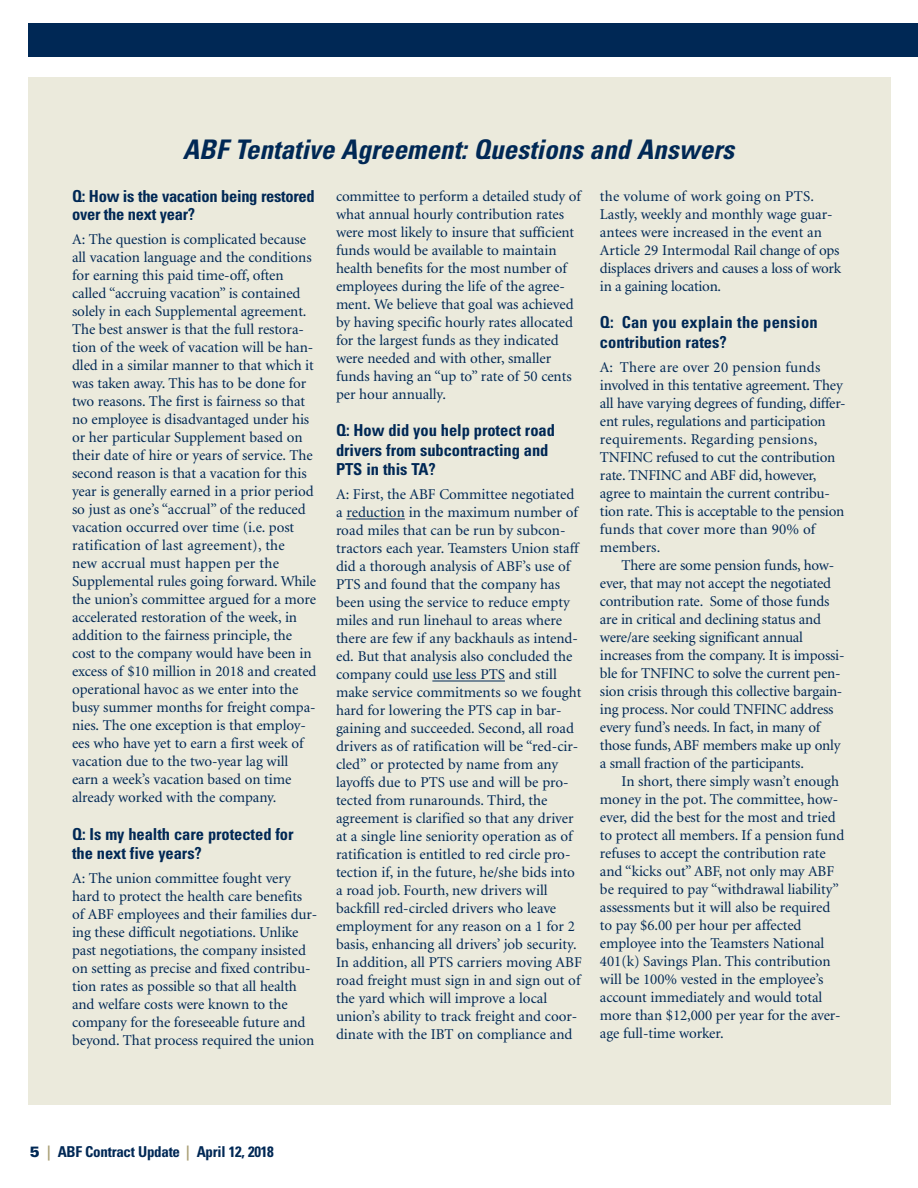
<style>
.page{position:relative;width:918px;height:1188px;background:#fff}
.page>*{position:absolute;margin:0;border:0;box-sizing:border-box;transform-origin:0 0}
.t1{font:italic 700 condensed 27px "Univers";color:#002855}
.t2{font:700 condensed 16.5px/19.5px "Univers";letter-spacing:-.005em;color:#002855}
.t3{font:700 condensed 16.5px/19.5px "Univers";letter-spacing:.015em;color:#002855}
.t4{font:15px/18px "Minion";letter-spacing:-.005em;color:#002855}
.t5{font:700 condensed 15px "Univers";letter-spacing:-.02em;color:#002855}
.s1{font-weight:900;font-stretch:normal}
.s2{font-family:"Swiss 721 BT";font-stretch:expanded;color:#aba178}
</style>
<div class="page">
<div style="left:28px;top:78px;width:863px;height:1027px;background:#ebeadc"></div>
<hr style="left:346px;top:519px;width:59px;height:1px;background:#002855">
<hr style="left:432px;top:681px;width:73px;height:1px;background:#002855">
<div style="left:28px;top:23px;width:890px;height:33px;background:#002855"></div>
<h1 class="t1" style="left:183px;top:139px;width:553px">ABF Tentative Agreement: Questions and Answers</h1>
<p class="t2" style="left:72px;top:189px;width:244px;line-height:18px">Q: How is the vacation being restored over the next year?</p>
<p class="t4" style="left:72px;top:232px;width:246px">A: The question is complicated because all vacation language and the conditions for earning this paid time-off, often called “accruing vacation” is contained solely in each Supplemental agreement.<br>The best answer is that the full restora&shy;tion of the week of vacation will be han&shy;dled in a similar manner to that which it was taken away. This has to be done for two reasons. The first is fairness so that no employee is disadvantaged under his or her particular Supplement based on their date of hire or years of service. The second reason is that a vacation for this year is generally earned in a prior period so just as one’s “accrual” of the reduced vacation occurred over time (i.e. post ratification of last agreement), the<br>new accrual must happen per the Supplemental rules going forward. While the union’s committee argued for a more accelerated restoration of the week, in addition to the fairness principle, the cost to the company would have been in excess of $10 million in 2018 and created operational havoc as we enter into the busy summer months for freight compa&shy;nies. The one exception is that employ&shy;ees who have yet to earn a first week of vacation due to the two-year lag will earn a week’s vacation based on time already worked with the company.</p>
<p class="t2" style="left:72px;top:825px;width:223px">Q: Is my health care protected for the next five years?</p>
<p class="t4" style="left:72px;top:870px;width:247px">A: The union committee fought very hard to protect the health care benefits of ABF employees and their families dur&shy;ing these difficult negotiations. Unlike past negotiations, the company insisted on setting as precise and fixed contribu&shy;tion rates as possible so that all health and welfare costs were known to the company for the foreseeable future and beyond. That process required the union</p>
<p class="t4" style="left:336px;top:188px;width:247px">committee to perform a detailed study of what annual hourly contribution rates were most likely to insure that sufficient funds would be available to maintain health benefits for the most number of employees during the life of the agree&shy;ment. We believe that goal was achieved by having specific hourly rates allocated for the largest funds as they indicated were needed and with other, smaller funds having an “up to” rate of 50 cents per hour annually.</p>
<p class="t2" style="left:336px;top:422px;width:220px">Q: How did you help protect road drivers from subcontracting and<br>PTS in this TA?</p>
<p class="t4" style="left:336px;top:487px;width:247px">A: First, the ABF Committee negotiated a reduction in the maximum number of road miles that can be run by subcon&shy;tractors each year. Teamsters Union staff did a thorough analysis of ABF’s use of PTS and found that the company has been using the service to reduce empty miles and run linehaul to areas where there are few if any backhauls as intend&shy;ed. But that analysis also concluded the company could use less PTS and still make service commitments so we fought hard for lowering the PTS cap in bar&shy;gaining and succeeded. Second, all road drivers as of ratification will be “red-cir&shy;cled” or protected by name from any layoffs due to PTS use and will be pro&shy;tected from runarounds. Third, the agreement is clarified so that any driver at a single line seniority operation as of ratification is entitled to red circle pro&shy;tection if, in the future, he/she bids into a road job. Fourth, new drivers will backfill red-circled drivers who leave employment for any reason on a 1 for 2 basis, enhancing all drivers’ job security.<br>In addition, all PTS carriers moving ABF road freight must sign in and sign out of the yard which will improve a local union’s ability to track freight and coor&shy;dinate with the IBT on compliance and</p>
<p class="t4" style="left:600px;top:188px;width:243px">the volume of work going on PTS.<br>Lastly, weekly and monthly wage guar&shy;antees were increased in the event an Article 29 Intermodal Rail change of ops displaces drivers and causes a loss of work in a gaining location.</p>
<p class="t3" style="left:600px;top:314px;width:219px">Q: Can you explain the pension contribution rates?</p>
<p class="t4" style="left:600px;top:359px;width:247px">A: There are over 20 pension funds involved in this tentative agreement. They all have varying degrees of funding, differ&shy;ent rules, regulations and participation requirements. Regarding pensions, TNFINC refused to cut the contribution rate. TNFINC and ABF did, however, agree to maintain the current contribu&shy;tion rate. This is acceptable to the pension funds that cover more than 90% of members.</p>
<p class="t4" style="left:600px;top:557px;width:246px;text-indent:22px">There are some pension funds, how&shy;ever, that may not accept the negotiated contribution rate. Some of those funds are in critical and declining status and were/are seeking significant annual increases from the company. It is impossi&shy;ble for TNFINC to solve the current pen&shy;sion crisis through this collective bargain&shy;ing process. Nor could TNFINC address every fund’s needs. In fact, in many of those funds, ABF members make up only a small fraction of the participants.</p>
<p class="t4" style="left:600px;top:773px;width:246px;text-indent:22px">In short, there simply wasn’t enough money in the pot. The committee, how&shy;ever, did the best for the most and tried to protect all members. If a pension fund refuses to accept the contribution rate and “kicks out” ABF, not only may ABF be required to pay “withdrawal liability” assessments but it will also be required to pay $6.00 per hour per affected employee into the Teamsters National 401(k) Savings Plan. This contribution will be 100% vested in the employee’s account immediately and would total more than $12,000 per year for the aver&shy;age full-time worker.</p>
<p class="t5" style="left:30px;top:1146px;width:246px"><span class="s1">5</span> <span class="s2">|</span> ABF Contract Update <span class="s2">|</span> April 12, 2018</p>
</div>
